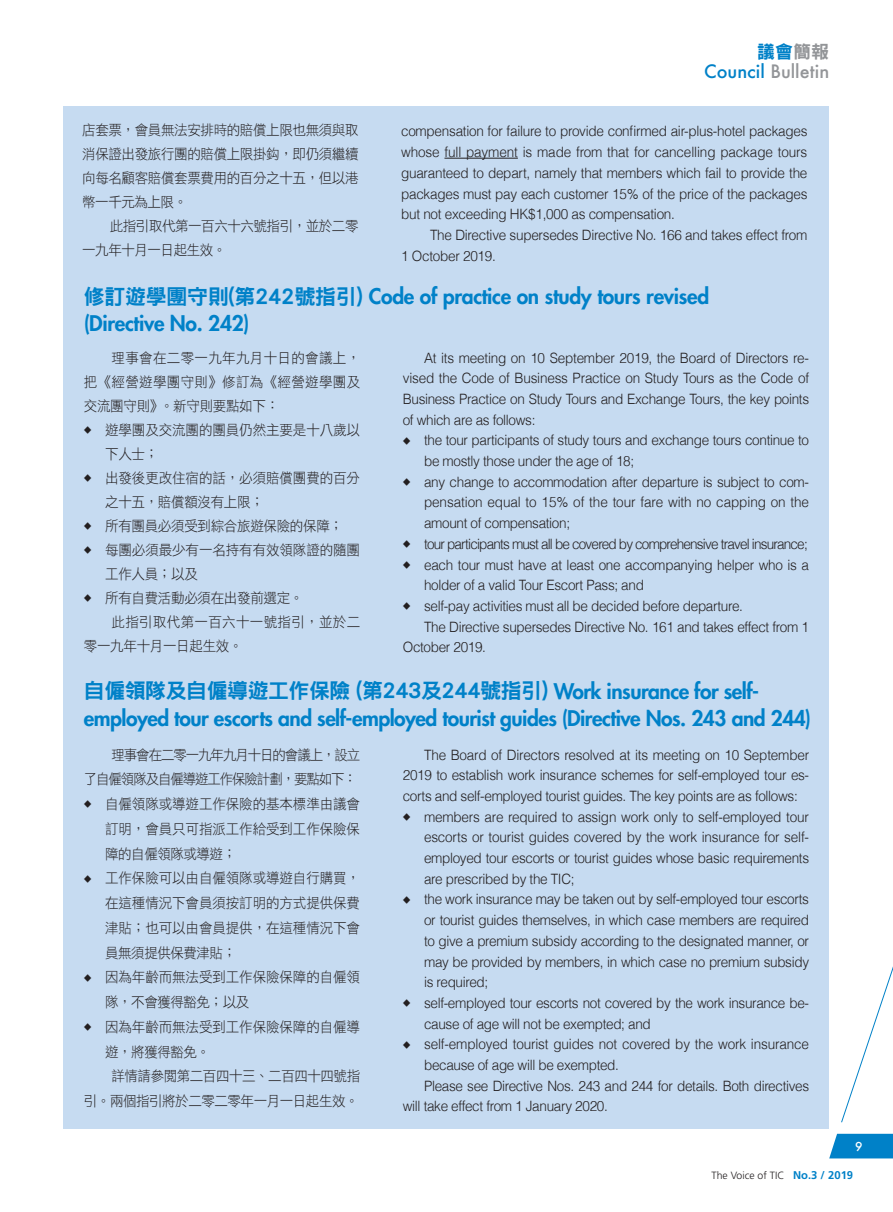
<style>
.page{position:relative;width:893px;height:1212px;background:#fff}
.page>*{position:absolute;margin:0;border:0;box-sizing:border-box;transform-origin:0 0}
.t1{font:800 21px/27px "Futura";letter-spacing:-.025em;color:#0081c8}
.t2{font:500 18px "Futura";color:#939598}
.t3{font:18px "DF Hei HK W9";color:#0081c8}
.中_內文{font:300 14.25px/20.7px "Helvetica";letter-spacing:-.025em;color:#231f20;scale:.95 1}
.中_內文-2{font:14.25px/24px "DF Hei HK W3";letter-spacing:-.025em;color:#231f20;scale:.95 1}
.中_內文-3{font:300 14.25px "Helvetica";letter-spacing:-.06em;color:#231f20;scale:.95 1}
.中_內文-4{font:14.25px/24.8px "DF Hei HK W3";letter-spacing:-.08em;color:#231f20;text-align:right;scale:.94 1}
.中_內文-5{font:14.25px/24px "DF Hei HK W3";letter-spacing:.02em;color:#231f20;scale:.95 1}
.t4{font:500 12px "Futura";color:#fff}
.t5{font:300 10.5px "Frutiger";color:#231f20}
.s1{color:#939598}
.s2{color:#0081c8}
.s3{font-family:"DF Hei HK W9";font-weight:400}
.s4{font-size:8.25px}
.s5{font-family:"DF Hei HK W3";font-weight:400;font-size:8.25px}
.s6{font-weight:700;font-size:11.25px;color:#0081c8}
</style>
<div class="page">
<svg style="left:829px;top:1134px;width:64px;height:24px;background:#1089cb"></svg>
<svg style="left:841px;top:966px;width:52px;height:157px"></svg>
<div style="left:64px;top:106px;width:765px;height:1023px;background:#c6dbf1"></div>
<hr style="left:444px;top:158px;width:74px;height:1px;background:#231f20">
<p class="t3" style="left:757px;top:42px;width:74px">議會<span class="s1">簡報</span></p>
<p class="中_內文-2" style="left:82px;top:117px;width:292px;text-align:justify">店套票，會員無法安排時的賠償上限也無須與取消保證出發旅行團的賠償上限掛鈎，即仍須繼續向每名顧客賠償套票費用的百分之十五，但以港幣一千元為上限。</p>
<p class="中_內文-2" style="left:82px;top:213px;width:292px;text-indent:28px">此指引取代第一百六十六號指引，並於二零一九年十月一日起生效。</p>
<p class="t2" style="left:704px;top:59px;width:127px"><span class="s2">Council</span> Bulletin</p>
<p class="中_內文" style="left:401px;top:120px;width:429px;text-align:justify">compensation for failure to provide confirmed air-plus-hotel packages whose full payment is made from that for cancelling package tours guaranteed to depart, namely that members which fail to provide the packages must pay each customer 15% of the price of the packages but not exceeding HK$1,000 as compensation.</p>
<p class="中_內文" style="left:401px;top:224px;width:429px;text-indent:29px">The Directive supersedes Directive No. 166 and takes effect from<br>1 October 2019.</p>
<p class="t1" style="left:84px;top:283px;width:627px"><span class="s3">修訂遊學團守則(第242號指引)</span> Code of practice on study tours revised (Directive No. 242)</p>
<p class="中_內文-2" style="left:84px;top:345px;width:292px;text-align:justify;text-indent:28px">理事會在二零一九年九月十日的會議上，把《經營遊學團守則》修訂為《經營遊學團及交流團守則》。新守則要點如下：</p>
<p class="中_內文-2" style="left:105px;top:417px;width:270px;text-indent:-21px"><span class="s4">◆</span> 遊學團及交流團的團員仍然主要是十八歲以下人士；</p>
<p class="中_內文-2" style="left:105px;top:465px;width:270px;text-indent:-21px"><span class="s4">◆</span> 出發後更改住宿的話，必須賠償團費的百分之十五，賠償額沒有上限；</p>
<p class="中_內文-2" style="left:84px;top:513px;width:274px"><span class="s4">◆</span> 所有團員必須受到綜合旅遊保險的保障；</p>
<p class="中_內文-2" style="left:105px;top:537px;width:270px;text-indent:-21px"><span class="s4">◆</span> 每團必須最少有一名持有有效領隊證的隨團工作人員；以及</p>
<p class="中_內文-2" style="left:84px;top:585px;width:233px"><span class="s4">◆</span> 所有自費活動必須在出發前選定。</p>
<p class="中_內文-5" style="left:84px;top:609px;width:292px;text-indent:28px">此指引取代第一百六十一號指引，並於二零一九年十月一日起生效。</p>
<p class="中_內文" style="left:403px;top:346px;width:429px;text-align:justify;text-indent:21px">At its meeting on 10 September 2019, the Board of Directors re&shy;vised the Code of Business Practice on Study Tours as the Code of Business Practice on Study Tours and Exchange Tours, the key points of which are as follows:</p>
<p class="中_內文" style="left:424px;top:429px;width:407px;text-indent:-21px"><span class="s5">◆</span> the tour participants of study tours and exchange tours continue to be mostly those under the age of 18;</p>
<p class="中_內文" style="left:424px;top:471px;width:407px;text-align:justify;text-indent:-21px"><span class="s5">◆</span> any change to accommodation after departure is subject to com&shy;pensation equal to 15% of the tour fare with no capping on the amount of compensation;</p>
<p class="中_內文-3" style="left:403px;top:532px;width:428px"><span class="s5">◆</span> tour participants must all be covered by comprehensive travel insurance;</p>
<p class="中_內文" style="left:424px;top:553px;width:407px;text-indent:-21px"><span class="s5">◆</span> each tour must have at least one accompanying helper who is a holder of a valid Tour Escort Pass; and</p>
<p class="中_內文" style="left:403px;top:595px;width:360px"><span class="s5">◆</span> self-pay activities must all be decided before departure.</p>
<p class="中_內文" style="left:403px;top:616px;width:429px;text-indent:21px">The Directive supersedes Directive No. 161 and takes effect from 1<br>October 2019.</p>
<p class="t1" style="left:84px;top:677px;width:729px"><span class="s3">自僱領隊及自僱導遊工作保險 (第243及244號指引)</span> Work insurance for self&shy;employed tour escorts and self-employed tourist guides (Directive Nos. 243 and 244)</p>
<p class="中_內文-4" style="left:84px;top:742px;width:296px">理事會在二零一九年九月十日的會議上，設立<br>了自僱領隊及自僱導遊工作保險計劃，要點如下：</p>
<p class="中_內文-2" style="left:105px;top:791px;width:270px;line-height:24.8px;text-align:justify;text-indent:-21px"><span class="s4">◆</span> 自僱領隊或導遊工作保險的基本標準由議會訂明，會員只可指派工作給受到工作保險保障的自僱領隊或導遊；</p>
<p class="中_內文-2" style="left:105px;top:865px;width:270px;line-height:24.8px;text-align:justify;text-indent:-21px"><span class="s4">◆</span> 工作保險可以由自僱領隊或導遊自行購買，在這種情況下會員須按訂明的方式提供保費津貼；也可以由會員提供，在這種情況下會員無須提供保費津貼；</p>
<p class="中_內文-2" style="left:105px;top:964px;width:270px;line-height:24.8px;text-indent:-21px"><span class="s4">◆</span> 因為年齡而無法受到工作保險保障的自僱領隊，不會獲得豁免；以及</p>
<p class="中_內文-2" style="left:105px;top:1014px;width:270px;line-height:24.8px;text-indent:-21px"><span class="s4">◆</span> 因為年齡而無法受到工作保險保障的自僱導遊，將獲得豁免。</p>
<p class="中_內文-2" style="left:84px;top:1063px;width:292px;line-height:24.8px;text-align:right">詳情請參閱第二百四十三、二百四十四號指<br>引。兩個指引將於二零二零年一月一日起生效。</p>
<p class="中_內文" style="left:403px;top:743px;width:429px;text-align:justify;text-indent:21px">The Board of Directors resolved at its meeting on 10 September 2019 to establish work insurance schemes for self-employed tour es&shy;corts and self-employed tourist guides. The key points are as follows:</p>
<p class="中_內文" style="left:424px;top:805px;width:407px;text-align:justify;text-indent:-21px"><span class="s5">◆</span> members are required to assign work only to self-employed tour escorts or tourist guides covered by the work insurance for self&shy;employed tour escorts or tourist guides whose basic requirements are prescribed by the TIC;</p>
<p class="中_內文" style="left:424px;top:888px;width:407px;text-align:justify;text-indent:-21px"><span class="s5">◆</span> the work insurance may be taken out by self-employed tour escorts or tourist guides themselves, in which case members are required to give a premium subsidy according to the designated manner, or may be provided by members, in which case no premium subsidy is required;</p>
<p class="中_內文" style="left:424px;top:992px;width:407px;text-indent:-21px"><span class="s5">◆</span> self-employed tour escorts not covered by the work insurance be&shy;cause of age will not be exempted; and</p>
<p class="中_內文" style="left:424px;top:1033px;width:407px;text-indent:-21px"><span class="s5">◆</span> self-employed tourist guides not covered by the work insurance because of age will be exempted.</p>
<p class="中_內文" style="left:403px;top:1075px;width:429px;text-indent:21px">Please see Directive Nos. 243 and 244 for details. Both directives will take effect from 1 January 2020.</p>
<p class="t4" style="left:855px;top:1138px;width:9px">9</p>
<p class="t5" style="left:711px;top:1169px;width:143px">The Voice of TIC <span class="s6">No.3 / 2019</span></p>
</div>
